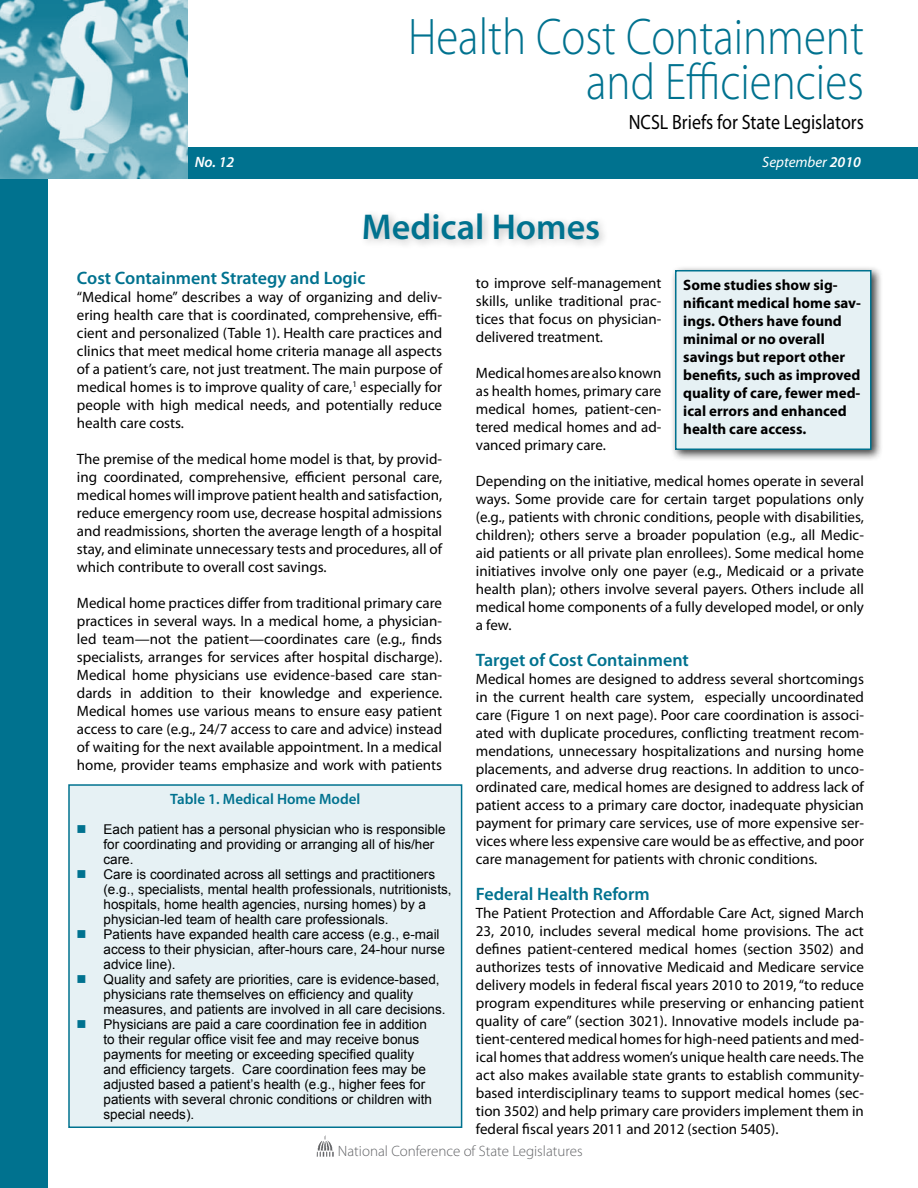
<style>
.page{position:relative;width:918px;height:1188px;background:#fff}
.page>*{position:absolute;margin:0;border:0;box-sizing:border-box;transform-origin:0 0}
.t1{font:300 51.75px/45px "Myriad Pro";color:#00728f;text-align:right;scale:.87 1}
.t2{font:600 36px "Myriad Pro";color:#00728f}
.t3{font:20.7px "Myriad Pro";color:#000;scale:.87 1}
.t4{font:600 18px "Myriad Pro";color:#00728f}
.t5{font:15px/18px "Myriad Pro";color:#000;text-align:justify}
.t6{font:700 15px/18px "Myriad Pro";color:#000}
.t7{font:300 15px "Myriad Pro";color:#636467}
.t8{font:600 15px "Myriad Pro";color:#00728f}
.t9{font:italic 15px "Myriad Pro";color:#fff}
.t10{font:italic 600 15px "Myriad Pro";color:#fff}
.t11{font:13.5px/15px "Arial";color:#000}
.s1{font-weight:600}
.s2{color:#00728f}
</style>
<div class="page">
<div style="left:186px;top:148px;width:732px;height:31px;background:#00728f"></div>
<div style="left:0;top:0;width:47px;height:1188px;background:#00728f"></div>
<div style="left:359px;top:208px;width:250px;height:42px;background:#000;opacity:.25"></div>
<img style="left:316px;top:1135px;width:18px;height:22px">
<div style="left:670px;top:265px;width:213px;height:197px;background:#000;opacity:.75"></div>
<div style="left:676px;top:271px;width:195px;height:178px;background:#e6f1f4"></div>
<div style="left:675px;top:270px;width:197px;height:180px;border:2px solid #00728f"></div>
<img style="left:0;top:0;width:187px;height:179px">
<div style="left:69px;top:785px;width:393px;height:342px;background:#e6f1f4"></div>
<div style="left:68px;top:784px;width:394px;height:344px;border:2px solid #00728f"></div>
<h1 class="t1" style="left:408px;top:14px;width:526px">Health Cost Containment and Efficiencies</h1>
<h3 class="t3" style="left:629px;top:110px;width:272px">NCSL Briefs for State Legislators</h3>
<p class="t10" style="left:195px;top:152px;width:41px">No. 12</p>
<p class="t9" style="left:762px;top:152px;width:100px">September <span class="s1">2010</span></p>
<h2 class="t2" style="left:362px;top:204px;width:240px">Medical Homes</h2>
<p class="t4" style="left:77px;top:266px;width:290px">Cost Containment Strategy and Logic</p>
<p class="t5" style="left:77px;top:287px;width:367px">“Medical home” describes a way of organizing and deliv&shy;ering health care that is coordinated, comprehensive, effi&shy;cient and personalized (Table 1). Health care practices and clinics that meet medical home criteria manage all aspects of a patient’s care, not just treatment. The main purpose of medical homes is to improve quality of care,<sup>1</sup> especially for people with high medical needs, and potentially reduce health care costs.</p>
<p class="t5" style="left:77px;top:449px;width:367px">The premise of the medical home model is that, by provid&shy;ing coordinated, comprehensive, efficient personal care, medical homes will improve patient health and satisfaction, reduce emergency room use, decrease hospital admissions and readmissions, shorten the average length of a hospital stay, and eliminate unnecessary tests and procedures, all of which contribute to overall cost savings.</p>
<p class="t5" style="left:77px;top:593px;width:367px">Medical home practices differ from traditional primary care practices in several ways. In a medical home, a physician&shy;led team—not the patient—coordinates care (e.g., finds specialists, arranges for services after hospital discharge).<br>Medical home physicians use evidence-based care stan&shy;dards in addition to their knowledge and experience.<br>Medical homes use various means to ensure easy patient access to care (e.g., 24/7 access to care and advice) instead of waiting for the next available appointment. In a medical home, provider teams emphasize and work with patients</p>
<p class="t8" style="left:170px;top:789px;width:192px">Table 1. Medical Home Model</p>
<p class="t11" style="left:104px;top:822px;width:344px;text-indent:-27px"><span class="s2">■</span> Each patient has a personal physician who is responsible for coordinating and providing or arranging all of his/her care.</p>
<p class="t11" style="left:104px;top:867px;width:350px;text-indent:-27px"><span class="s2">■</span> Care is coordinated across all settings and practitioners (e.g., specialists, mental health professionals, nutritionists, hospitals, home health agencies, nursing homes) by a physician-led team of health care professionals.</p>
<p class="t11" style="left:104px;top:927px;width:343px;text-indent:-27px"><span class="s2">■</span> Patients have expanded health care access (e.g., e-mail access to their physician, after-hours care, 24-hour nurse advice line).</p>
<p class="t11" style="left:104px;top:972px;width:344px;text-indent:-27px"><span class="s2">■</span> Quality and safety are priorities, care is evidence-based, physicians rate themselves on efficiency and quality measures, and patients are involved in all care decisions.</p>
<p class="t11" style="left:104px;top:1017px;width:330px;text-indent:-27px"><span class="s2">■</span> Physicians are paid a care coordination fee in addition to their regular office visit fee and may receive bonus payments for meeting or exceeding specified quality and efficiency targets. Care coordination fees may be adjusted based a patient’s health (e.g., higher fees for patients with several chronic conditions or children with special needs).</p>
<p class="t5" style="left:476px;top:274px;width:187px">to improve self-management skills, unlike traditional prac&shy;tices that focus on physician&shy;delivered treatment.</p>
<p class="t5" style="left:476px;top:364px;width:187px">Medical homes are also known as health homes, primary care medical homes, patient-cen&shy;tered medical homes and ad&shy;vanced primary care.</p>
<p class="t5" style="left:476px;top:472px;width:390px">Depending on the initiative, medical homes operate in several ways. Some provide care for certain target populations only (e.g., patients with chronic conditions, people with disabilities, children); others serve a broader population (e.g., all Medic&shy;aid patients or all private plan enrollees). Some medical home initiatives involve only one payer (e.g., Medicaid or a private health plan); others involve several payers. Others include all medical home components of a fully developed model, or only a few.</p>
<p class="t4" style="left:476px;top:649px;width:215px">Target of Cost Containment</p>
<p class="t5" style="left:476px;top:670px;width:390px">Medical homes are designed to address several shortcomings in the current health care system, especially uncoordinated care (Figure 1 on next page). Poor care coordination is associ&shy;ated with duplicate procedures, conflicting treatment recom&shy;mendations, unnecessary hospitalizations and nursing home placements, and adverse drug reactions. In addition to unco&shy;ordinated care, medical homes are designed to address lack of patient access to a primary care doctor, inadequate physician payment for primary care services, use of more expensive ser&shy;vices where less expensive care would be as effective, and poor care management for patients with chronic conditions.</p>
<p class="t4" style="left:476px;top:883px;width:175px">Federal Health Reform</p>
<p class="t5" style="left:476px;top:904px;width:390px">The Patient Protection and Affordable Care Act, signed March 23, 2010, includes several medical home provisions. The act defines patient-centered medical homes (section 3502) and authorizes tests of innovative Medicaid and Medicare service delivery models in federal fiscal years 2010 to 2019, “to reduce program expenditures while preserving or enhancing patient quality of care” (section 3021). Innovative models include pa&shy;tient-centered medical homes for high-need patients and med&shy;ical homes that address women’s unique health care needs. The act also makes available state grants to establish community&shy;based interdisciplinary teams to support medical homes (sec&shy;tion 3502) and help primary care providers implement them in federal fiscal years 2011 and 2012 (section 5405).</p>
<p class="t6" style="left:683px;top:275px;width:179px">Some studies show sig&shy;nificant medical home sav&shy;ings. Others have found minimal or no overall savings but report other benefits, such as improved quality of care, fewer med&shy;ical errors and enhanced health care access.</p>
<p class="t7" style="left:338px;top:1142px;width:246px">National Conference of State Legislatures</p>
</div>
